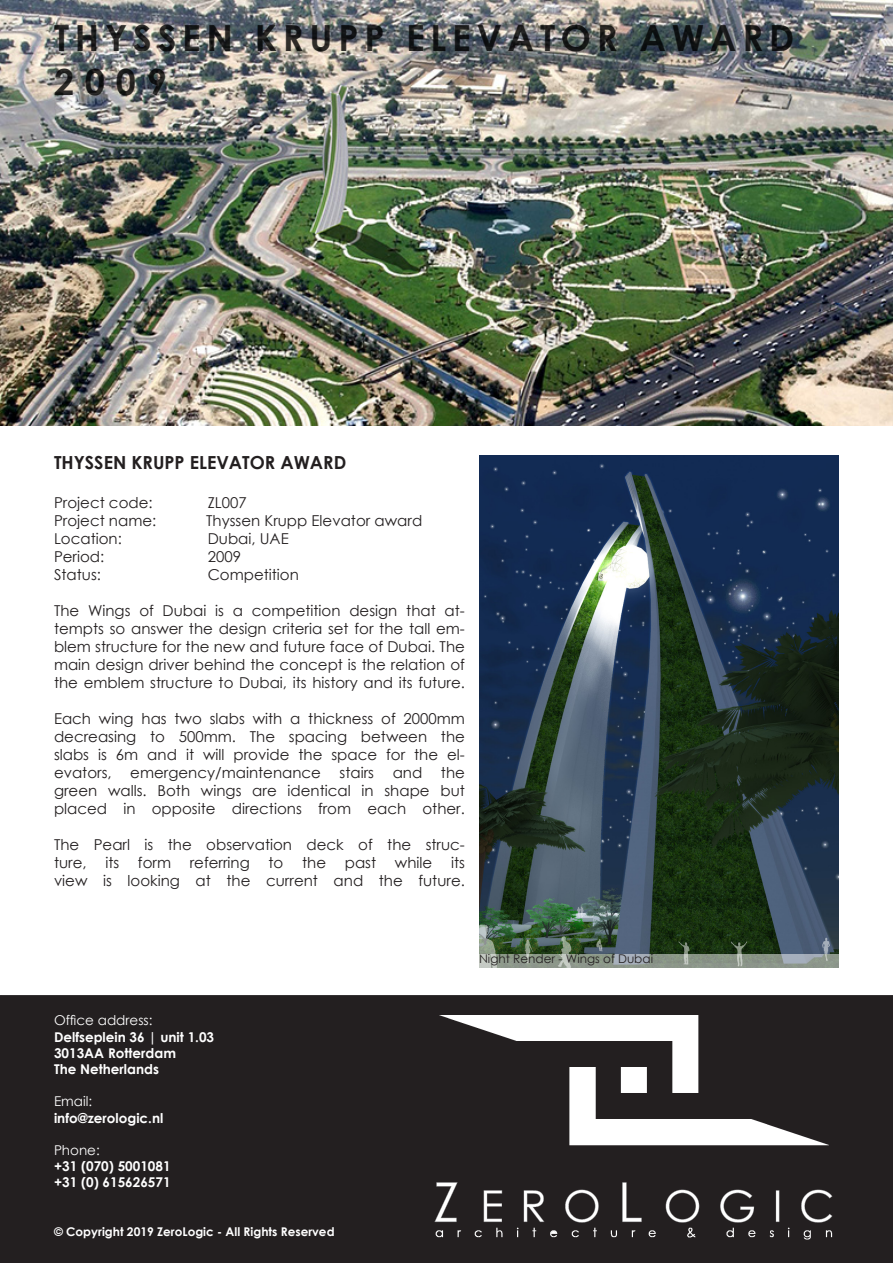
<style>
.page{position:relative;width:893px;height:1263px;background:#fff}
.page>*{position:absolute;margin:0;border:0;box-sizing:border-box;transform-origin:0 0}
.t1{font:700 36px/43.2px "Century Gothic";letter-spacing:.16em;color:#000}
.t2{font:700 18px "Century Gothic";color:#231f20}
.t3{font:15px/18px "Century Gothic";color:#231f20;text-align:justify}
.t4{font:700 13.5px/16.2px "Century Gothic";color:#fff}
.t5{font:13.5px "Century Gothic";color:#fff}
.t6{font:700 12px "Century Gothic";color:#fff}
.t7{font:12px "Century Gothic";color:#231f20}
</style>
<div class="page">
<div style="left:1px;top:996px;width:891px;height:266px;background:#231f20"></div>
<div style="left:0;top:995px;width:893px;height:268px;border:2px solid #231f20"></div>
<img style="left:434px;top:1015px;width:399px;height:225px">
<img style="left:0;top:0;width:893px;height:425px">
<img style="left:479px;top:455px;width:360px;height:499px">
<svg style="left:479px;top:954px;width:360px;height:13px;background:#949e95"></svg>
<h1 class="t1" style="left:54px;top:15px;width:742px">THYSSEN KRUPP ELEVATOR AWARD<br>2009</h1>
<p class="t2" style="left:54px;top:448px;width:294px">THYSSEN KRUPP ELEVATOR AWARD</p>
<p class="t3" style="left:54px;top:493px;width:100px">Project code:</p>
<p class="t3" style="left:208px;top:493px;width:41px">ZL007</p>
<p class="t3" style="left:54px;top:511px;width:104px">Project name:</p>
<p class="t3" style="left:206px;top:511px;width:218px">Thyssen Krupp Elevator award</p>
<p class="t3" style="left:54px;top:529px;width:69px">Location:</p>
<p class="t3" style="left:208px;top:529px;width:83px">Dubai, UAE</p>
<p class="t3" style="left:54px;top:547px;width:52px">Period:</p>
<p class="t3" style="left:208px;top:547px;width:35px">2009</p>
<p class="t3" style="left:54px;top:565px;width:48px">Status:</p>
<p class="t3" style="left:208px;top:565px;width:93px">Competition</p>
<p class="t3" style="left:54px;top:601px;width:412px">The Wings of Dubai is a competition design that at&shy;tempts so answer the design criteria set for the tall em&shy;blem structure for the new and future face of Dubai. The main design driver behind the concept is the relation of the emblem structure to Dubai, its history and its future.</p>
<p class="t3" style="left:54px;top:709px;width:412px">Each wing has two slabs with a thickness of 2000mm decreasing to 500mm. The spacing between the slabs is 6m and it will provide the space for the el&shy;evators, emergency/maintenance stairs and the green walls. Both wings are identical in shape but placed in opposite directions from each other.</p>
<p class="t3" style="left:54px;top:835px;width:412px">The Pearl is the observation deck of the struc&shy;ture, its form referring to the past while its view is looking at the current and the future.</p>
<p class="t5" style="left:54px;top:1011px;width:100px">Office address:</p>
<p class="t4" style="left:54px;top:1028px;width:162px">Delfseplein 36 | unit 1.03<br>3013AA Rotterdam<br>The Netherlands</p>
<p class="t5" style="left:54px;top:1092px;width:40px">Email:</p>
<p class="t4" style="left:54px;top:1109px;width:111px">info@zerologic.nl</p>
<p class="t5" style="left:54px;top:1141px;width:47px">Phone:</p>
<p class="t4" style="left:54px;top:1157px;width:118px">+31 (070) 5001081 +31 (0) 615626571</p>
<p class="t6" style="left:54px;top:1222px;width:282px">© Copyright 2019 ZeroLogic - All Rights Reserved</p>
<p class="t7" style="left:479px;top:950px;width:175px">Night Render - Wings of Dubai</p>
</div>
